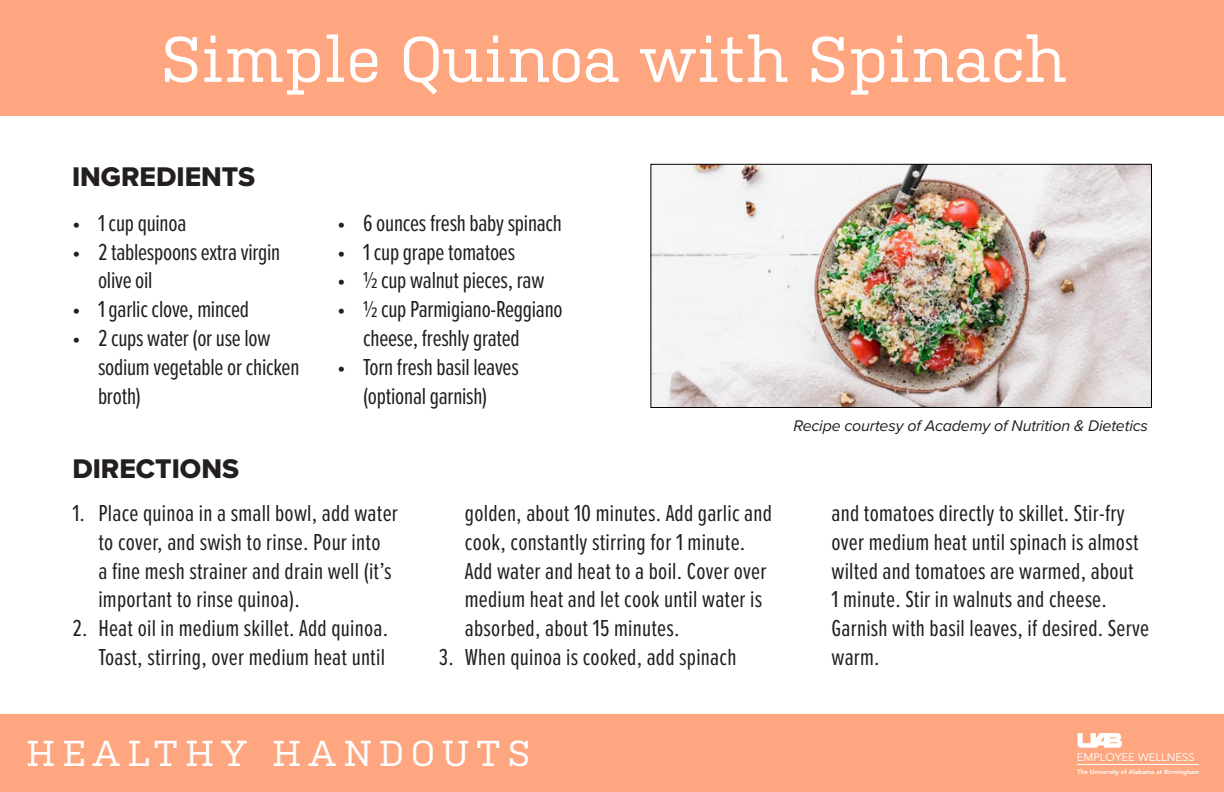
<style>
.page{position:relative;width:1224px;height:792px;background:#fff}
.page>*{position:absolute;margin:0;border:0;box-sizing:border-box;transform-origin:0 0}
.t1{font:64px "Kulturista";color:#fff}
.t2{font:36px "Kulturista";letter-spacing:.2em;color:#fff}
.t3{font:28px "Proxima Nova Extrabld";color:#231f20}
.t4{font:24px/28.8px "Proxima Nova Ex Cn";letter-spacing:.01em;color:#231f20}
.t5{font:24px/28.8px "Proxima Nova Ex Cn";letter-spacing:-.01em;color:#231f20}
.t6{font:italic 16px "Proxima Nova";letter-spacing:-.01em;color:#231f20}
.t7{font:11px "Avenir LT Std";color:#fff}
.t8{font:800 6.2px "Avenir LT Std";color:#fff}
</style>
<div class="page">
<div style="left:0;top:714px;width:1224px;height:78px;background:#fea680"></div>
<svg style="left:1078px;top:733px;width:44px;height:15px"></svg>
<hr style="left:1078px;top:764px;width:121px;height:1px;background:#fff">
<div style="left:0;top:0;width:1224px;height:116px;background:#fea680"></div>
<img style="left:652px;top:166px;width:498px;height:240px">
<div style="left:650px;top:164px;width:502px;height:244px;border:1px solid #000"></div>
<p class="t1" style="left:161px;top:23px;width:907px">Simple Quinoa with Spinach</p>
<p class="t3" style="left:72px;top:156px;width:185px">INGREDIENTS</p>
<p class="t5" style="left:72px;top:207px;width:116px">• 1 cup quinoa</p>
<p class="t5" style="left:98px;top:236px;width:184px;text-indent:-26px">• 2 tablespoons extra virgin olive oil</p>
<p class="t5" style="left:72px;top:294px;width:179px">• 1 garlic clove, minced</p>
<p class="t5" style="left:98px;top:323px;width:203px;text-indent:-26px">• 2 cups water (or use low sodium vegetable or chicken broth)</p>
<p class="t5" style="left:337px;top:207px;width:226px">• 6 ounces fresh baby spinach</p>
<p class="t5" style="left:337px;top:236px;width:179px">• 1 cup grape tomatoes</p>
<p class="t5" style="left:337px;top:265px;width:209px">• ½ cup walnut pieces, raw</p>
<p class="t5" style="left:363px;top:294px;width:201px;text-indent:-26px">• ½ cup Parmigiano-Reggiano cheese, freshly grated</p>
<p class="t5" style="left:337px;top:351px;width:183px;text-align:center">• Torn fresh basil leaves (optional garnish)</p>
<p class="t3" style="left:72px;top:448px;width:168px">DIRECTIONS</p>
<p class="t4" style="left:98px;top:498px;width:301px;text-indent:-26px">1. Place quinoa in a small bowl, add water to cover, and swish to rinse. Pour into<br>a fine mesh strainer and drain well (it’s important to rinse quinoa).</p>
<p class="t4" style="left:72px;top:613px;width:317px;text-align:right">2. Heat oil in medium skillet. Add quinoa.<br>Toast, stirring, over medium heat until</p>
<p class="t4" style="left:465px;top:498px;width:309px">golden, about 10 minutes. Add garlic and cook, constantly stirring for 1 minute.<br>Add water and heat to a boil. Cover over medium heat and let cook until water is absorbed, about 15 minutes.</p>
<p class="t4" style="left:439px;top:642px;width:299px">3. When quinoa is cooked, add spinach</p>
<p class="t6" style="left:793px;top:413px;width:356px">Recipe courtesy of Academy of Nutrition &amp; Dietetics</p>
<p class="t4" style="left:831px;top:498px;width:319px">and tomatoes directly to skillet. Stir-fry over medium heat until spinach is almost wilted and tomatoes are warmed, about<br>1 minute. Stir in walnuts and cheese.<br>Garnish with basil leaves, if desired. Serve warm.</p>
<p class="t2" style="left:26px;top:732px;width:506px">HEALTHY HANDOUTS</p>
<p class="t7" style="left:1077px;top:751px;width:119px">EMPLOYEE WELLNESS</p>
<p class="t8" style="left:1077px;top:768px;width:124px">The University of Alabama at Birmingham</p>
</div>
